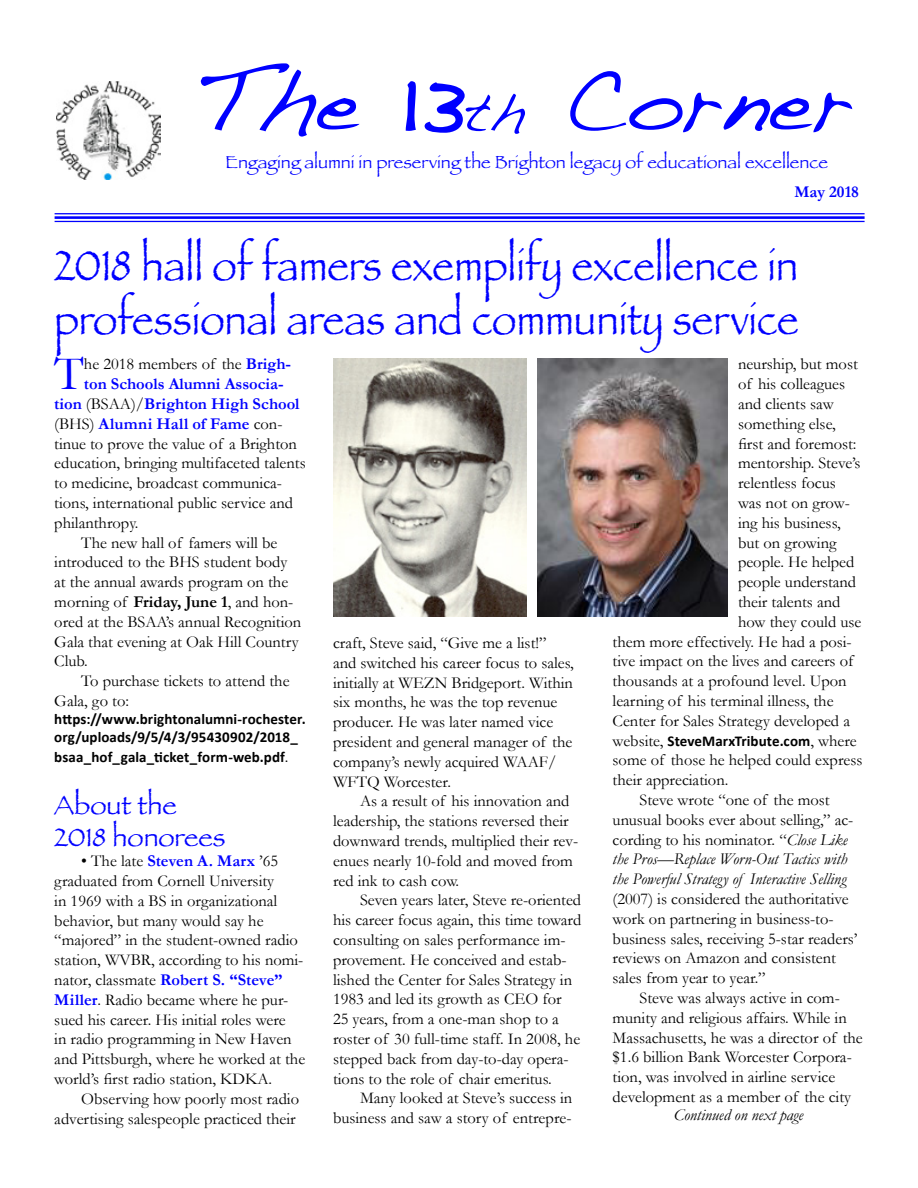
<style>
.page{position:relative;width:918px;height:1188px;background:#fff}
.page>*{position:absolute;margin:0;border:0;box-sizing:border-box;transform-origin:0 0}
.t1{font:90px "Handwriting Dakota";color:#00f}
.t2{font:48.3px "Garamond";color:#00f}
.t3{font:45px/54px "Papyrus";color:#00f;scale:.9 1}
.t4{font:27px/32.4px "Papyrus";color:#00f}
.t5{font:18px "Papyrus";color:#00f}
.t6{font:16.5px/19.8px "Garamond";color:#000}
.t7{font:italic 16.5px "Garamond";color:#000}
.t8{font:700 16.5px "Garamond";color:#00f}
.t9{font:700 16.5px "Garamond";letter-spacing:.02em;color:#00f}
.t10{font:700 15px/18px "Calibri";letter-spacing:.005em;color:#000}
.s1{font-size:108px}
.s2{font-size:54px}
.s3{font-weight:700;color:#00f}
.s4{font-weight:400;color:#000}
.s5{font-weight:700}
.s6{font-family:"Garamond";font-weight:400;font-size:16.5px}
.s7{font-style:italic}
</style>
<div class="page">
<hr style="left:55px;top:213px;width:810px;height:1px;background:#00f">
<hr style="left:55px;top:216px;width:810px;height:3px;background:#00f">
<hr style="left:55px;top:221px;width:810px;height:1px;background:#00f">
<img style="left:56px;top:81px;width:104px;height:99px">
<img style="left:333px;top:359px;width:193px;height:258px">
<img style="left:538px;top:359px;width:190px;height:258px">
<h1 class="t1" style="left:194px;top:46px;width:659px">The <span class="s1">13</span><span class="s2">th</span> Corner</h1>
<p class="t5" style="left:225px;top:151px;width:604px">Engaging alumni in preserving the Brighton legacy of educational excellence</p>
<p class="t8" style="left:794px;top:182px;width:66px">May 2018</p>
<h3 class="t3" style="left:54px;top:237px;width:829px">2018 hall of famers exemplify excellence in professional areas and community service</h3>
<h2 class="t2" style="left:54px;top:345px;width:31px">T</h2>
<p class="t6" style="left:84px;top:354px;width:209px">he 2018 members of the <span class="s3">Brigh-</span></p>
<p class="t8" style="left:84px;top:374px;width:201px">ton Schools Alumni Associa-</p>
<p class="t8" style="left:54px;top:394px;width:247px">tion <span class="s4">(BSAA)/</span>Brighton High School</p>
<p class="t9" style="left:54px;top:414px;width:230px"><span class="s4">(BHS)</span> Alumni Hall of Fame <span class="s4">con-</span></p>
<p class="t6" style="left:54px;top:433px;width:244px">tinue to prove the value of a Brighton</p>
<p class="t6" style="left:54px;top:453px;width:253px">education, bringing multifaceted talents</p>
<p class="t6" style="left:54px;top:473px;width:229px">to medicine, broadcast communica-</p>
<p class="t6" style="left:54px;top:493px;width:240px">tions, international public service and</p>
<p class="t6" style="left:54px;top:512px;width:86px">philanthropy.</p>
<p class="t6" style="left:81px;top:532px;width:198px">The new hall of famers will be</p>
<p class="t6" style="left:54px;top:552px;width:235px">introduced to the BHS student body</p>
<p class="t6" style="left:54px;top:572px;width:235px">at the annual awards program on the</p>
<p class="t6" style="left:54px;top:592px;width:241px">morning of <span class="s5">Friday, June 1</span>, and hon-</p>
<p class="t6" style="left:54px;top:611px;width:249px">ored at the BSAA’s annual Recognition</p>
<p class="t6" style="left:54px;top:631px;width:246px">Gala that evening at Oak Hill Country</p>
<p class="t6" style="left:54px;top:651px;width:35px">Club.</p>
<p class="t6" style="left:81px;top:671px;width:210px">To purchase tickets to attend the</p>
<p class="t6" style="left:54px;top:691px;width:76px">Gala, go to:</p>
<p class="t10" style="left:54px;top:709px;width:253px">https://www.brightonalumni-rochester. org/uploads/9/5/4/3/95430902/2018_</p>
<p class="t10" style="left:54px;top:747px;width:236px">bsaa_hof_gala_ticket_form-web.pdf<span class="s6">.</span></p>
<h3 class="t4" style="left:54px;top:788px;width:173px">About the<br>2018 honorees</h3>
<p class="t6" style="left:54px;top:851px;width:252px;text-indent:27px">• The late <span class="s3">Steven A. Marx</span> ’65 graduated from Cornell University<br>in 1969 with a BS in organizational behavior, but many would say he “majored” in the student-owned radio station, WVBR, according to his nomi&shy;nator, classmate <span class="s3">Robert S. “Steve” Miller</span>. Radio became where he pur&shy;sued his career. His initial roles were<br>in radio programming in New Haven and Pittsburgh, where he worked at the world’s first radio station, KDKA.</p>
<p class="t6" style="left:54px;top:1088px;width:246px;text-align:right">Observing how poorly most radio advertising salespeople practiced their</p>
<p class="t6" style="left:333px;top:633px;width:242px">craft, Steve said, “Give me a list!” and switched his career focus to sales, initially at WEZN Bridgeport. Within six months, he was the top revenue producer. He was later named vice president and general manager of the company’s newly acquired WAAF/<br>WFTQ Worcester.</p>
<p class="t6" style="left:333px;top:791px;width:247px;text-indent:27px">As a result of his innovation and leadership, the stations reversed their downward trends, multiplied their rev&shy;enues nearly 10-fold and moved from red ink to cash cow.</p>
<p class="t6" style="left:333px;top:890px;width:250px;text-indent:27px">Seven years later, Steve re-oriented his career focus again, this time toward consulting on sales performance im&shy;provement. He conceived and estab&shy;lished the Center for Sales Strategy in 1983 and led its growth as CEO for<br>25 years, from a one-man shop to a roster of 30 full-time staff. In 2008, he stepped back from day-to-day opera&shy;tions to the role of chair emeritus.</p>
<p class="t6" style="left:333px;top:1088px;width:241px;text-align:right">Many looked at Steve’s success in business and saw a story of entrepre-</p>
<p class="t6" style="left:738px;top:354px;width:121px">neurship, but most</p>
<p class="t6" style="left:738px;top:374px;width:109px">of his colleagues</p>
<p class="t6" style="left:738px;top:394px;width:97px">and clients saw</p>
<p class="t6" style="left:738px;top:413px;width:99px">something else,</p>
<p class="t6" style="left:738px;top:433px;width:120px">first and foremost:</p>
<p class="t6" style="left:738px;top:453px;width:124px">mentorship. Steve’s</p>
<p class="t6" style="left:738px;top:473px;width:99px">relentless focus</p>
<p class="t6" style="left:738px;top:493px;width:114px">was not on grow-</p>
<p class="t6" style="left:738px;top:512px;width:104px">ing his business,</p>
<p class="t6" style="left:738px;top:532px;width:100px">but on growing</p>
<p class="t6" style="left:738px;top:552px;width:118px">people. He helped</p>
<p class="t6" style="left:738px;top:572px;width:120px">people understand</p>
<p class="t6" style="left:738px;top:592px;width:104px">their talents and</p>
<p class="t6" style="left:738px;top:611px;width:125px">how they could use</p>
<p class="t6" style="left:613px;top:631px;width:241px">them more effectively. He had a posi-</p>
<p class="t6" style="left:613px;top:651px;width:242px">tive impact on the lives and careers of</p>
<p class="t6" style="left:613px;top:671px;width:236px">thousands at a profound level. Upon</p>
<p class="t6" style="left:613px;top:691px;width:223px">learning of his terminal illness, the</p>
<p class="t6" style="left:613px;top:710px;width:239px">Center for Sales Strategy developed a</p>
<p class="t10" style="left:613px;top:731px;width:246px"><span class="s6">website,</span> SteveMarxTribute.com<span class="s6">, where</span></p>
<p class="t6" style="left:613px;top:750px;width:251px">some of those he helped could express</p>
<p class="t6" style="left:613px;top:770px;width:117px">their appreciation.</p>
<p class="t6" style="left:640px;top:790px;width:192px">Steve wrote “one of the most</p>
<p class="t6" style="left:613px;top:809px;width:242px">unusual books ever about selling,” ac-</p>
<p class="t6" style="left:613px;top:829px;width:236px">cording to his nominator. “<span class="s7">Close Like</span></p>
<p class="t7" style="left:613px;top:849px;width:236px">the Pros—Replace Worn-Out Tactics with</p>
<p class="t7" style="left:613px;top:869px;width:235px">the Powerful Strategy of Interactive Selling</p>
<p class="t6" style="left:613px;top:889px;width:246px">(2007) is considered the authoritative work on partnering in business-to&shy;business sales, receiving 5-star readers’ reviews on Amazon and consistent sales from year to year.”</p>
<p class="t6" style="left:613px;top:988px;width:252px;text-indent:27px">Steve was always active in com&shy;munity and religious affairs. While in Massachusetts, he was a director of the $1.6 billion Bank Worcester Corpora&shy;tion, was involved in airline service development as a member of the city</p>
<p class="t7" style="left:674px;top:1105px;width:131px">Continued on next page</p>
</div>
